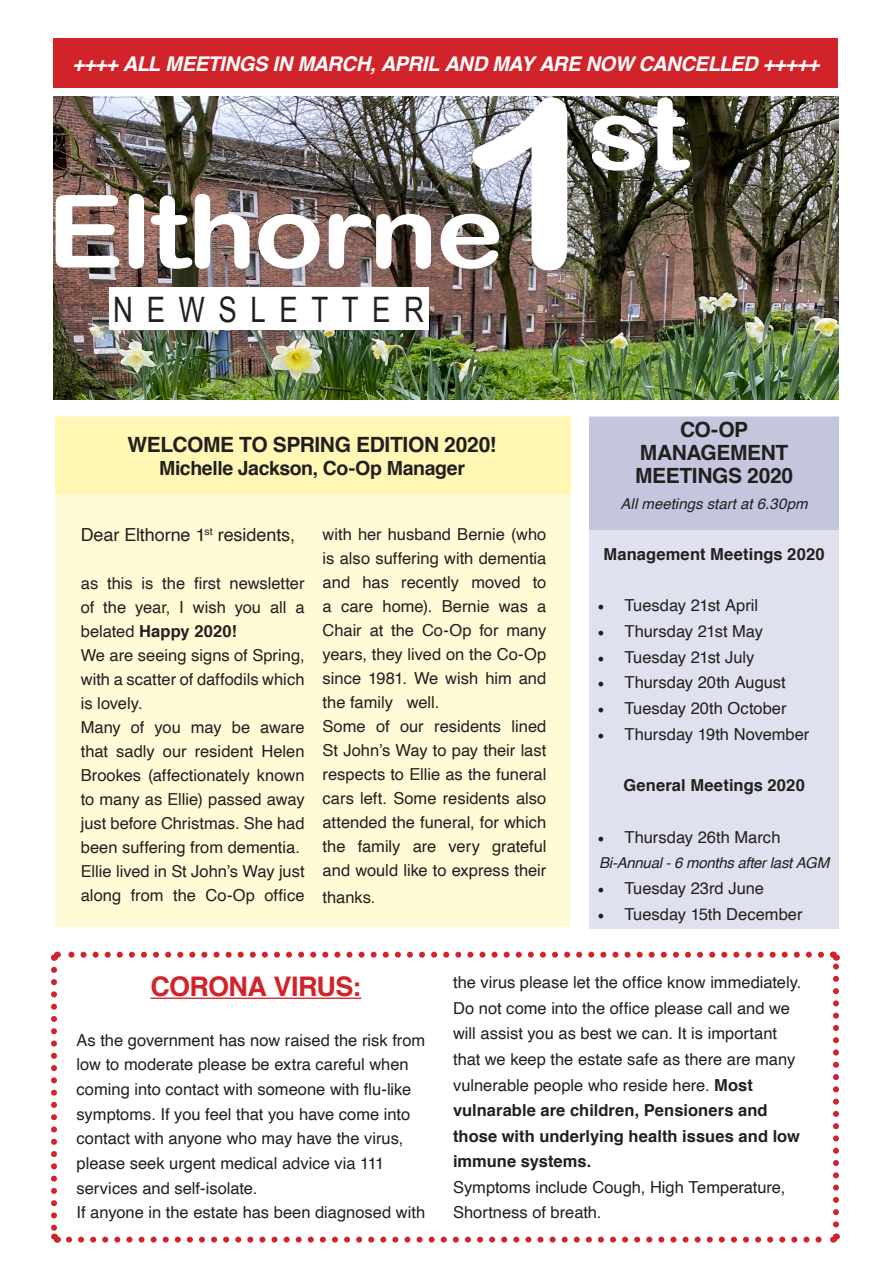
<style>
.page{position:relative;width:893px;height:1263px;background:#fff}
.page>*{position:absolute;margin:0;border:0;box-sizing:border-box;transform-origin:0 0}
.t1{font:236.1px "Arial Rounded MT Bold";color:#fff;scale:1.14 1}
.t2{font:101.25px "Arial Rounded MT Bold";letter-spacing:-.025em;color:#fff;scale:1.14 1}
.t3{font:35.1px "Arial";letter-spacing:.495em;color:#231f20;scale:.78 1}
.t4{font:700 27px "Helvetica";letter-spacing:-.02em;color:#d1232a}
.t5{font:700 21px "Helvetica";letter-spacing:-.015em;color:#231f20}
.t6{font:italic 700 20.25px "Helvetica";letter-spacing:-.025em;color:#fff}
.t7{font:700 19.5px "Helvetica";letter-spacing:-.02em;color:#231f20}
.t8{font:18px "Helvetica";letter-spacing:-.005em;color:#231f20}
.t9{font:16.5px/24px "Helvetica";color:#231f20;text-align:justify}
.t10{font:700 16.5px "Helvetica";letter-spacing:.01em;color:#231f20}
.t11{font:italic 15px "Helvetica";letter-spacing:-.01em;color:#231f20}
.s1{font-weight:700}
.s2{font-family:"Minion Pro";font-size:18px}
</style>
<div class="page">
<div style="left:53px;top:38px;width:785px;height:50px;background:#d1232a"></div>
<div style="left:589px;top:417px;width:250px;height:512px;background:#e0e1ee"></div>
<div style="left:589px;top:417px;width:250px;height:112px;background:#c4c6de"></div>
<svg style="left:51px;top:970px;width:10px;height:273px"></svg>
<svg style="left:69px;top:1233px;width:771px;height:10px"></svg>
<svg style="left:830px;top:951px;width:10px;height:273px"></svg>
<svg style="left:51px;top:951px;width:770px;height:10px"></svg>
<div style="left:55px;top:417px;width:516px;height:510px;background:#fffbd6"></div>
<div style="left:55px;top:417px;width:516px;height:76px;background:#fff7b3"></div>
<img style="left:53px;top:97px;width:785px;height:303px">
<div style="left:109px;top:288px;width:319px;height:42px;background:#fff"></div>
<hr style="left:150px;top:997px;width:211px;height:2px;background:#d1232a">
<p class="t6" style="left:73px;top:47px;width:748px">++++ ALL MEETINGS IN MARCH, APRIL AND MAY ARE NOW CANCELLED +++++</p>
<p class="t1" style="left:456px;top:44px;width:142px">1</p>
<p class="t2" style="left:47px;top:172px;width:403px">Elthorne</p>
<p class="t3" style="left:113px;top:286px;width:400px">NEWSLETTER</p>
<p class="t2" style="left:587px;top:74px;width:90px">st</p>
<p class="t5" style="left:128px;top:427px;width:370px">WELCOME TO SPRING EDITION 2020!</p>
<p class="t7" style="left:159px;top:452px;width:307px">Michelle Jackson, Co-Op Manager</p>
<p class="t8" style="left:81px;top:521px;width:216px">Dear Elthorne 1<sup>st</sup> residents,</p>
<p class="t9" style="left:81px;top:572px;width:225px">as this is the first newsletter of the year, I wish you all a belated <span class="s1">Happy 2020!</span></p>
<p class="t9" style="left:81px;top:644px;width:225px">We are seeing signs of Spring, with a scatter of daffodils which is lovely.</p>
<p class="t9" style="left:81px;top:716px;width:225px">Many of you may be aware that sadly our resident Helen Brookes (affectionately known to many as Ellie) passed away just before Christmas. She had been suffering from dementia.</p>
<p class="t9" style="left:81px;top:860px;width:225px">Ellie lived in St John’s Way just along from the Co-Op office</p>
<p class="t9" style="left:323px;top:522px;width:225px">with her husband Bernie (who is also suffering with dementia and has recently moved to a care home). Bernie was a Chair at the Co-Op for many years, they lived on the Co-Op since 1981. We wish him and the family well.</p>
<p class="t9" style="left:323px;top:714px;width:225px">Some of our residents lined St John’s Way to pay their last respects to Ellie as the funeral cars left. Some residents also attended the funeral, for which the family are very grateful and would like to express their</p>
<p class="t9" style="left:323px;top:885px;width:54px">thanks.</p>
<p class="t5" style="left:680px;top:413px;width:70px">CO-OP</p>
<p class="t5" style="left:640px;top:436px;width:150px">MANAGEMENT</p>
<p class="t5" style="left:635px;top:458px;width:160px">MEETINGS 2020</p>
<p class="t11" style="left:621px;top:491px;width:188px">All meetings start at 6.30pm</p>
<p class="t10" style="left:604px;top:541px;width:223px">Management Meetings 2020</p>
<p class="t9" style="left:598px;top:594px;width:162px"><span class="s2">•</span> Tuesday 21st April</p>
<p class="t9" style="left:598px;top:620px;width:167px"><span class="s2">•</span> Thursday 21st May</p>
<p class="t9" style="left:598px;top:645px;width:158px"><span class="s2">•</span> Tuesday 21st July</p>
<p class="t9" style="left:598px;top:671px;width:190px"><span class="s2">•</span> Thursday 20th August</p>
<p class="t9" style="left:598px;top:697px;width:190px"><span class="s2">•</span> Tuesday 20th October</p>
<p class="t9" style="left:598px;top:722px;width:213px"><span class="s2">•</span> Thursday 19th November</p>
<p class="t10" style="left:623px;top:772px;width:183px">General Meetings 2020</p>
<p class="t9" style="left:598px;top:825px;width:184px"><span class="s2">•</span> Thursday 26th March</p>
<p class="t11" style="left:599px;top:851px;width:232px">Bi-Annual - 6 months after last AGM</p>
<p class="t9" style="left:598px;top:877px;width:168px"><span class="s2">•</span> Tuesday 23rd June</p>
<p class="t9" style="left:598px;top:902px;width:206px"><span class="s2">•</span> Tuesday 15th December</p>
<p class="t4" style="left:150px;top:965px;width:212px">CORONA VIRUS:</p>
<p class="t9" style="left:77px;top:1028px;width:350px;line-height:24.8px;text-align:left">As the government has now raised the risk from low to moderate please be extra careful when coming into contact with someone with flu-like symptoms. If you feel that you have come into contact with anyone who may have the virus, please seek urgent medical advice via 111 services and self-isolate.</p>
<p class="t9" style="left:77px;top:1201px;width:350px">If anyone in the estate has been diagnosed with</p>
<p class="t9" style="left:453px;top:970px;width:350px;line-height:25.5px;text-align:left">the virus please let the office know immediately.<br>Do not come into the office please call and we will assist you as best we can. It is important that we keep the estate safe as there are many vulnerable people who reside here. <span class="s1">Most vulnarable are children, Pensioners and those with underlying health issues and low immune systems.</span></p>
<p class="t9" style="left:453px;top:1175px;width:334px;line-height:25.5px">Symptoms include Cough, High Temperature,<br>Shortness of breath.</p>
</div>
